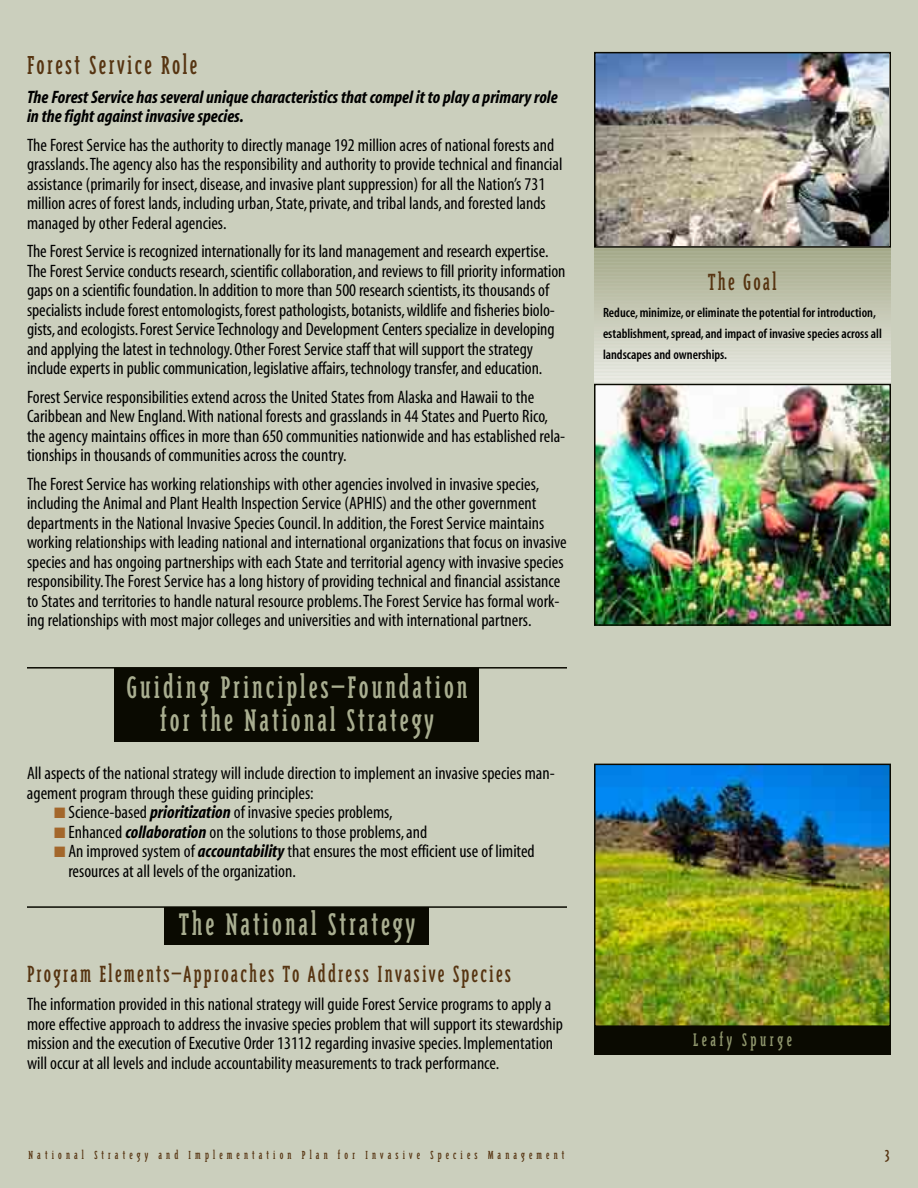
<style>
.page{position:relative;width:918px;height:1188px;background:#cbcfbd}
.page>*{position:absolute;margin:0;border:0;box-sizing:border-box;transform-origin:0 0}
.t1{font:36px/33px "Triplex Cond Serif";letter-spacing:.085em;color:#a9ae90;text-align:center}
.t2{font:30px "Triplex Cond Serif";letter-spacing:.085em;color:#573512}
.t3{font:27px "Triplex Cond Serif";letter-spacing:.085em;color:#573512}
.t4{font:21px "Triplex Cond Serif";letter-spacing:.165em;color:#8e956c}
.t5{font:19.5px "Triplex Cond Serif";color:#573512}
.t6{font:18px/19.5px "Myriad MM 400 300";color:#000}
.t7{font:18px/19.5px "Myriad MM It 700 300";color:#000}
.t8{font:13.5px/21px "Myriad MM 565 300";color:#000}
.t9{font:13.5px "Triplex Cond Serif";letter-spacing:.31em;color:#573512}
.s1{color:#a3672b}
.s2{font-family:"Myriad MM It 700 300"}
</style>
<div class="page">
<hr style="left:594px;top:377px;width:297px;height:2px;background:#e9ebe4">
<hr style="left:594px;top:379px;width:297px;height:3px;background:#ecece5">
<hr style="left:594px;top:382px;width:297px;height:2px;background:#eceee7">
<img style="left:597px;top:387px;width:291px;height:236px">
<div style="left:594px;top:384px;width:297px;height:242px;border:2px solid #0a0a01"></div>
<hr style="left:594px;top:248px;width:297px;height:2px;background:#a3a888">
<hr style="left:594px;top:250px;width:297px;height:2px;background:#a4a989">
<hr style="left:594px;top:252px;width:297px;height:3px;background:#a5aa8b">
<hr style="left:594px;top:255px;width:297px;height:2px;background:#a7ac8d">
<hr style="left:594px;top:257px;width:297px;height:2px;background:#a8ad8e">
<hr style="left:594px;top:259px;width:297px;height:3px;background:#a9ae90">
<hr style="left:594px;top:262px;width:297px;height:2px;background:#abb091">
<img style="left:597px;top:55px;width:291px;height:190px">
<hr style="left:594px;top:264px;width:297px;height:2px;background:#abb092">
<hr style="left:594px;top:266px;width:297px;height:3px;background:#adb194">
<hr style="left:594px;top:269px;width:297px;height:2px;background:#aeb396">
<hr style="left:594px;top:270px;width:297px;height:3px;background:#afb397">
<hr style="left:594px;top:273px;width:297px;height:2px;background:#b2b499">
<hr style="left:594px;top:275px;width:297px;height:2px;background:#b1b59a">
<hr style="left:594px;top:277px;width:297px;height:3px;background:#b3b79c">
<hr style="left:594px;top:280px;width:297px;height:2px;background:#b6b89e">
<hr style="left:594px;top:282px;width:297px;height:2px;background:#b5b99f">
<hr style="left:594px;top:284px;width:297px;height:3px;background:#b8baa1">
<hr style="left:594px;top:287px;width:297px;height:2px;background:#b8bca3">
<hr style="left:594px;top:289px;width:297px;height:2px;background:#b9bda4">
<hr style="left:594px;top:291px;width:297px;height:3px;background:#bcbea6">
<hr style="left:594px;top:294px;width:297px;height:2px;background:#bcc0a8">
<hr style="left:594px;top:296px;width:297px;height:2px;background:#bec0a9">
<hr style="left:594px;top:298px;width:297px;height:3px;background:#bec2ab">
<hr style="left:594px;top:301px;width:297px;height:2px;background:#c1c3ae">
<hr style="left:594px;top:303px;width:297px;height:2px;background:#c2c4af">
<hr style="left:594px;top:305px;width:297px;height:3px;background:#c3c5b1">
<hr style="left:594px;top:308px;width:297px;height:2px;background:#c5c7b3">
<hr style="left:594px;top:310px;width:297px;height:2px;background:#c6c8b4">
<hr style="left:594px;top:312px;width:297px;height:3px;background:#c7c9b6">
<hr style="left:594px;top:315px;width:297px;height:2px;background:#c9cbb8">
<hr style="left:594px;top:317px;width:297px;height:2px;background:#c9cbb9">
<hr style="left:594px;top:326px;width:297px;height:3px;background:#cfd0c0">
<hr style="left:594px;top:329px;width:297px;height:2px;background:#cfd2c2">
<hr style="left:594px;top:330px;width:297px;height:3px;background:#d0d3c3">
<hr style="left:594px;top:333px;width:297px;height:3px;background:#d3d4c5">
<hr style="left:594px;top:336px;width:297px;height:2px;background:#d3d6c7">
<hr style="left:594px;top:337px;width:297px;height:3px;background:#d5d6c8">
<hr style="left:594px;top:340px;width:297px;height:2px;background:#d5d8ca">
<hr style="left:594px;top:342px;width:297px;height:2px;background:#d6d9cb">
<hr style="left:594px;top:344px;width:297px;height:3px;background:#d9dacd">
<hr style="left:594px;top:347px;width:297px;height:2px;background:#d9dccf">
<hr style="left:594px;top:349px;width:297px;height:2px;background:#dbdcd0">
<hr style="left:594px;top:351px;width:297px;height:3px;background:#ddded2">
<hr style="left:594px;top:354px;width:297px;height:2px;background:#dedfd4">
<hr style="left:594px;top:356px;width:297px;height:2px;background:#dfe0d5">
<hr style="left:594px;top:358px;width:297px;height:3px;background:#e0e1d7">
<hr style="left:594px;top:361px;width:297px;height:2px;background:#e1e3d9">
<hr style="left:594px;top:363px;width:297px;height:2px;background:#e2e4da">
<hr style="left:594px;top:365px;width:297px;height:3px;background:#e3e5dc">
<hr style="left:594px;top:368px;width:297px;height:2px;background:#e5e7de">
<hr style="left:594px;top:370px;width:297px;height:2px;background:#e7e7df">
<hr style="left:594px;top:372px;width:297px;height:3px;background:#e7e9e1">
<hr style="left:594px;top:375px;width:297px;height:2px;background:#eaeae3">
<div style="left:594px;top:52px;width:297px;height:196px;border:2px solid #0a0a01"></div>
<div style="left:115px;top:668px;width:364px;height:73px;background:#0a0a01"></div>
<hr style="left:27px;top:667px;width:540px;height:2px;background:#0a0a01">
<div style="left:165px;top:907px;width:264px;height:38px;background:#0a0a01"></div>
<hr style="left:27px;top:906px;width:540px;height:2px;background:#0a0a01">
<img style="left:597px;top:767px;width:291px;height:257px">
<div style="left:594px;top:764px;width:297px;height:263px;border:2px solid #0a0a01"></div>
<div style="left:594px;top:1026px;width:297px;height:28px;background:#0a0a01"></div>
<h1 class="t2" style="left:27px;top:53px;width:172px">Forest Service Role</h1>
<p class="t7" style="left:27px;top:89px;width:532px">The Forest Service has several unique characteristics that compel it to play a primary role in the fight against invasive species.</p>
<p class="t6" style="left:27px;top:137px;width:537px">The Forest Service has the authority to directly manage 192 million acres of national forests and grasslands.The agency also has the responsibility and authority to provide technical and financial assistance (primarily for insect, disease, and invasive plant suppression) for all the Nation’s 731 million acres of forest lands, including urban, State, private, and tribal lands, and forested lands managed by other Federal agencies.</p>
<p class="t6" style="left:27px;top:243px;width:540px">The Forest Service is recognized internationally for its land management and research expertise.<br>The Forest Service conducts research, scientific collaboration, and reviews to fill priority information gaps on a scientific foundation. In addition to more than 500 research scientists, its thousands of specialists include forest entomologists, forest pathologists, botanists, wildlife and fisheries biolo&shy;gists, and ecologists. Forest Service Technology and Development Centers specialize in developing and applying the latest in technology. Other Forest Service staff that will support the strategy include experts in public communication, legislative affairs, technology transfer, and education.</p>
<p class="t6" style="left:27px;top:389px;width:540px">Forest Service responsibilities extend across the United States from Alaska and Hawaii to the Caribbean and New England.With national forests and grasslands in 44 States and Puerto Rico, the agency maintains offices in more than 650 communities nationwide and has established rela&shy;tionships in thousands of communities across the country.</p>
<p class="t6" style="left:27px;top:476px;width:541px">The Forest Service has working relationships with other agencies involved in invasive species, including the Animal and Plant Health Inspection Service (APHIS) and the other government departments in the National Invasive Species Council. In addition, the Forest Service maintains working relationships with leading national and international organizations that focus on invasive species and has ongoing partnerships with each State and territorial agency with invasive species responsibility.The Forest Service has a long history of providing technical and financial assistance to States and territories to handle natural resource problems.The Forest Service has formal work&shy;ing relationships with most major colleges and universities and with international partners.</p>
<h2 class="t1" style="left:127px;top:672px;width:342px">Guiding Principles—Foundation for the National Strategy</h2>
<p class="t6" style="left:27px;top:765px;width:529px">All aspects of the national strategy will include direction to implement an invasive species man&shy;agement program through these guiding principles:</p>
<p class="t6" style="left:54px;top:804px;width:340px"><span class="s1">■</span> Science-based <span class="s2">prioritization</span> of invasive species problems,</p>
<p class="t6" style="left:54px;top:824px;width:375px"><span class="s1">■</span> Enhanced <span class="s2">collaboration</span> on the solutions to those problems, and</p>
<p class="t6" style="left:68px;top:843px;width:468px;text-indent:-14px"><span class="s1">■</span> An improved system of <span class="s2">accountability</span> that ensures the most efficient use of limited resources at all levels of the organization.</p>
<h2 class="t1" style="left:179px;top:909px;width:237px">The National Strategy</h2>
<p class="t3" style="left:27px;top:963px;width:486px">Program Elements—Approaches To Address Invasive Species</p>
<p class="t6" style="left:27px;top:996px;width:537px">The information provided in this national strategy will guide Forest Service programs to apply a more effective approach to address the invasive species problem that will support its stewardship mission and the execution of Executive Order 13112 regarding invasive species. Implementation will occur at all levels and include accountability measurements to track performance.</p>
<p class="t3" style="left:708px;top:271px;width:70px">The Goal</p>
<p class="t8" style="left:603px;top:303px;width:280px">Reduce, minimize, or eliminate the potential for introduction, establishment, spread, and impact of invasive species across all landscapes and ownerships.</p>
<p class="t4" style="left:693px;top:1031px;width:100px">Leafy Spurge</p>
<p class="t9" style="left:28px;top:1150px;width:537px">National Strategy and Implementation Plan for Invasive Species Management</p>
<p class="t5" style="left:885px;top:1145px;width:6px">3</p>
</div>
